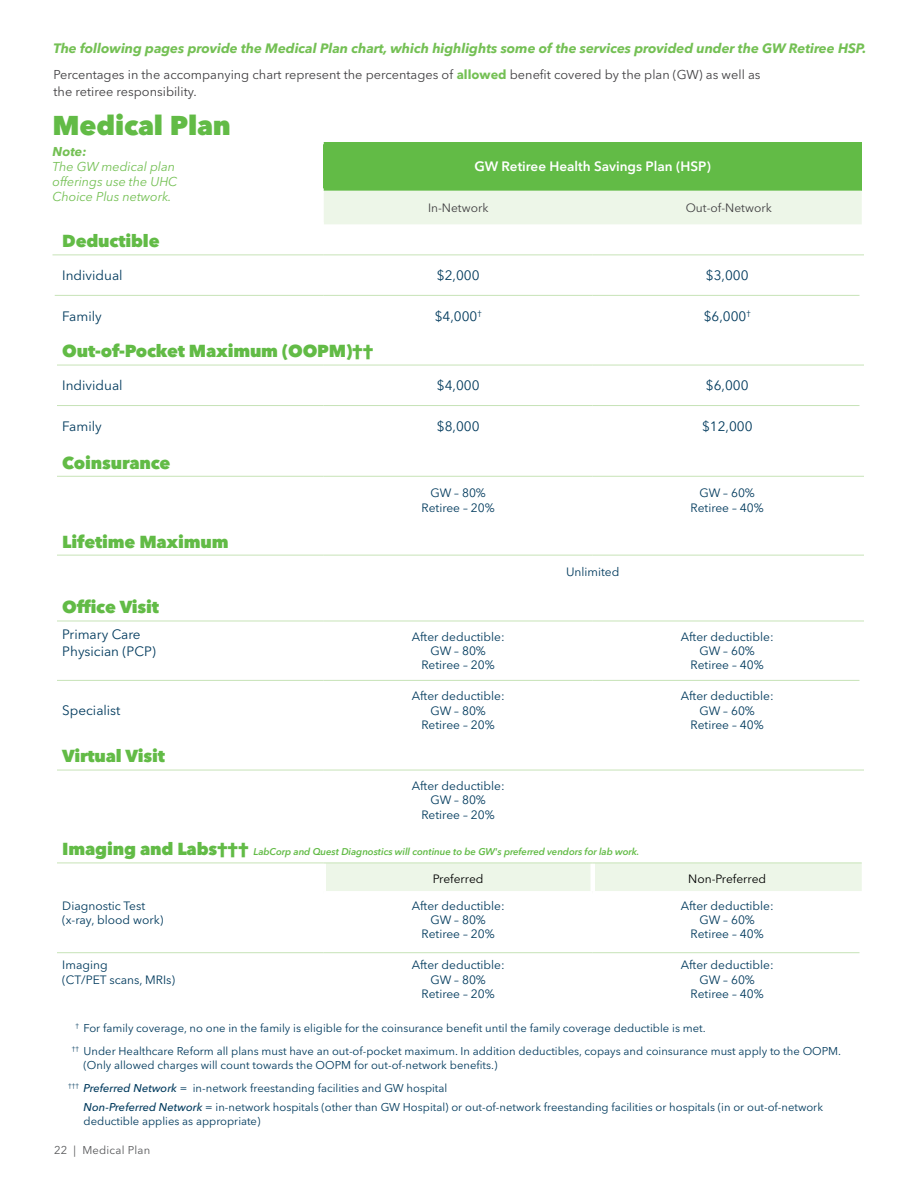
<style>
.page{position:relative;width:918px;height:1188px;background:#fff}
.page>*{position:absolute;margin:0;border:0;box-sizing:border-box;transform-origin:0 0}
.t1{font:800 27px "Avenir Next LT Pro";letter-spacing:-.005em;color:#62bb46}
.t2{font:800 17.25px "Avenir Next LT Pro";letter-spacing:-.01em;color:#62bb46}
.t3{font:13.5px/16.5px "Avenir Next LT Pro";color:#003a5d}
.t4{font:italic 700 13.5px "Avenir Next LT Pro";letter-spacing:-.005em;color:#74c054}
.t5{font:600 13.5px "Avenir Next LT Pro";color:#fff}
.t6{font:12.75px/17.2px "Avenir Next LT Pro";color:#414042}
.t7{font:italic 12.75px/15px "Avenir Next LT Pro";letter-spacing:-.005em;color:#74c054}
.t8{font:italic 700 12.75px "Avenir Next LT Pro";color:#74c054}
.t9{font:12px/14.2px "Avenir Next LT Pro";color:#003a5d;text-align:center}
.t10{font:12px "Avenir Next LT Pro";color:#414042}
.t11{font:12px "Avenir Next LT Pro";color:#000}
.t12{font:11.25px/23.1px "Avenir Next LT Pro";color:#003a5d}
.t13{font:11.25px "Avenir Next LT Pro";letter-spacing:.02em;color:#58595b}
.t14{font:italic 600 9.75px "Avenir Next LT Pro";letter-spacing:-.01em;color:#62bb46}
.s1{font-weight:700;color:#74c054}
.s2{font-weight:500;font-style:italic}
</style>
<div class="page">
<svg style="left:57px;top:144px;width:267px;height:719px"></svg>
<div style="left:324px;top:142px;width:538px;height:49px;background:#62bb46"></div>
<div style="left:324px;top:191px;width:538px;height:33px;background:#edf6e8"></div>
<div style="left:326px;top:864px;width:536px;height:27px;background:#edf6e8"></div>
<div style="left:52px;top:188px;width:272px;height:5px;background:#fff"></div>
<div style="left:52px;top:222px;width:272px;height:5px;background:#fff"></div>
<div style="left:321px;top:255px;width:5px;height:40px;background:#fff"></div>
<div style="left:321px;top:296px;width:5px;height:40px;background:#fff"></div>
<div style="left:321px;top:365px;width:5px;height:40px;background:#fff"></div>
<div style="left:321px;top:406px;width:5px;height:40px;background:#fff"></div>
<div style="left:321px;top:477px;width:5px;height:47px;background:#fff"></div>
<div style="left:321px;top:555px;width:5px;height:32px;background:#fff"></div>
<div style="left:321px;top:621px;width:5px;height:59px;background:#fff"></div>
<div style="left:321px;top:681px;width:5px;height:59px;background:#fff"></div>
<div style="left:321px;top:770px;width:5px;height:59px;background:#fff"></div>
<hr style="left:591px;top:863px;width:4px;height:28px;background:#fff">
<hr style="left:52px;top:255px;width:272px;height:1px;background:#c7e3b7">
<hr style="left:324px;top:255px;width:269px;height:1px;background:#c7e3b7">
<hr style="left:593px;top:255px;width:271px;height:1px;background:#c7e3b7">
<hr style="left:55px;top:295px;width:269px;height:1px;background:#c7e3b7">
<hr style="left:324px;top:295px;width:269px;height:1px;background:#c7e3b7">
<hr style="left:593px;top:295px;width:266px;height:1px;background:#c7e3b7">
<hr style="left:57px;top:365px;width:267px;height:1px;background:#c7e3b7">
<hr style="left:324px;top:365px;width:269px;height:1px;background:#c7e3b7">
<hr style="left:593px;top:365px;width:271px;height:1px;background:#c7e3b7">
<hr style="left:57px;top:405px;width:267px;height:1px;background:#c7e3b7">
<hr style="left:324px;top:405px;width:269px;height:1px;background:#c7e3b7">
<hr style="left:593px;top:405px;width:266px;height:1px;background:#c7e3b7">
<hr style="left:57px;top:476px;width:267px;height:1px;background:#c7e3b7">
<hr style="left:324px;top:476px;width:269px;height:1px;background:#c7e3b7">
<hr style="left:593px;top:476px;width:271px;height:1px;background:#c7e3b7">
<hr style="left:57px;top:555px;width:267px;height:1px;background:#c7e3b7">
<hr style="left:324px;top:555px;width:269px;height:1px;background:#c7e3b7">
<hr style="left:593px;top:555px;width:271px;height:1px;background:#c7e3b7">
<hr style="left:57px;top:621px;width:267px;height:1px;background:#c7e3b7">
<hr style="left:324px;top:621px;width:269px;height:1px;background:#c7e3b7">
<hr style="left:593px;top:621px;width:271px;height:1px;background:#c7e3b7">
<hr style="left:57px;top:680px;width:267px;height:1px;background:#c7e3b7">
<hr style="left:324px;top:680px;width:269px;height:1px;background:#c7e3b7">
<hr style="left:593px;top:680px;width:266px;height:1px;background:#c7e3b7">
<hr style="left:57px;top:770px;width:267px;height:1px;background:#c7e3b7">
<hr style="left:324px;top:770px;width:269px;height:1px;background:#c7e3b7">
<hr style="left:593px;top:770px;width:271px;height:1px;background:#c7e3b7">
<hr style="left:57px;top:863px;width:267px;height:1px;background:#c7e3b7">
<hr style="left:324px;top:863px;width:269px;height:1px;background:#c7e3b7">
<hr style="left:593px;top:863px;width:269px;height:1px;background:#c7e3b7">
<hr style="left:57px;top:952px;width:267px;height:1px;background:#c7e3b7">
<hr style="left:324px;top:952px;width:269px;height:1px;background:#c7e3b7">
<hr style="left:593px;top:952px;width:266px;height:1px;background:#c7e3b7">
<p class="t4" style="left:54px;top:40px;width:815px">The following pages provide the Medical Plan chart, which highlights some of the services provided under the GW Retiree HSP.</p>
<p class="t6" style="left:54px;top:65px;width:708px">Percentages in the accompanying chart represent the percentages of <span class="s1">allowed</span> benefit covered by the plan (GW) as well as the retiree responsibility.</p>
<h1 class="t1" style="left:52px;top:109px;width:180px">Medical Plan</h1>
<p class="t8" style="left:52px;top:144px;width:36px">Note:</p>
<p class="t7" style="left:52px;top:159px;width:127px">The GW medical plan offerings use the UHC<br>Choice Plus network.</p>
<p class="t5" style="left:475px;top:159px;width:238px">GW Retiree Health Savings Plan (HSP)</p>
<p class="t10" style="left:428px;top:201px;width:62px">In-Network</p>
<p class="t10" style="left:686px;top:201px;width:88px">Out-of-Network</p>
<h2 class="t2" style="left:62px;top:231px;width:99px">Deductible</h2>
<p class="t3" style="left:62px;top:267px;width:62px">Individual</p>
<p class="t3" style="left:437px;top:267px;width:44px">$2,000</p>
<p class="t3" style="left:706px;top:267px;width:44px">$3,000</p>
<p class="t3" style="left:62px;top:308px;width:41px">Family</p>
<p class="t3" style="left:435px;top:308px;width:49px">$4,000<sup>†</sup></p>
<p class="t3" style="left:704px;top:308px;width:49px">$6,000<sup>†</sup></p>
<h2 class="t2" style="left:62px;top:341px;width:313px">Out-of-Pocket Maximum (OOPM)††</h2>
<p class="t3" style="left:62px;top:377px;width:62px">Individual</p>
<p class="t3" style="left:437px;top:377px;width:44px">$4,000</p>
<p class="t3" style="left:706px;top:377px;width:44px">$6,000</p>
<p class="t3" style="left:62px;top:418px;width:41px">Family</p>
<p class="t3" style="left:437px;top:418px;width:44px">$8,000</p>
<p class="t3" style="left:702px;top:418px;width:52px">$12,000</p>
<h2 class="t2" style="left:62px;top:452px;width:110px">Coinsurance</h2>
<p class="t9" style="left:422px;top:486px;width:75px">GW – 80%<br>Retiree – 20%</p>
<p class="t9" style="left:691px;top:486px;width:75px">GW – 60%<br>Retiree – 40%</p>
<h2 class="t2" style="left:62px;top:531px;width:168px">Lifetime Maximum</h2>
<p class="t9" style="left:566px;top:564px;width:55px">Unlimited</p>
<h2 class="t2" style="left:62px;top:597px;width:98px">Office Visit</h2>
<p class="t3" style="left:62px;top:626px;width:95px">Primary Care<br>Physician (PCP)</p>
<p class="t9" style="left:412px;top:630px;width:94px">After deductible:<br>GW – 80%<br>Retiree – 20%</p>
<p class="t9" style="left:681px;top:630px;width:94px">After deductible:<br>GW – 60%<br>Retiree – 40%</p>
<p class="t3" style="left:62px;top:702px;width:60px">Specialist</p>
<p class="t9" style="left:412px;top:689px;width:94px">After deductible:<br>GW – 80%<br>Retiree – 20%</p>
<p class="t9" style="left:681px;top:689px;width:94px">After deductible:<br>GW – 60%<br>Retiree – 40%</p>
<h2 class="t2" style="left:62px;top:746px;width:104px">Virtual Visit</h2>
<p class="t9" style="left:412px;top:779px;width:94px">After deductible:<br>GW – 80%<br>Retiree – 20%</p>
<h2 class="t2" style="left:62px;top:839px;width:188px">Imaging and Labs†††</h2>
<p class="t14" style="left:253px;top:846px;width:387px">LabCorp and Quest Diagnostics will continue to be GW's preferred vendors for lab work.</p>
<p class="t11" style="left:433px;top:871px;width:52px">Preferred</p>
<p class="t11" style="left:688px;top:871px;width:79px">Non-Preferred</p>
<p class="t9" style="left:62px;top:899px;width:103px;text-align:left">Diagnostic Test (x-ray, blood work)</p>
<p class="t9" style="left:412px;top:899px;width:94px">After deductible:<br>GW – 80%<br>Retiree – 20%</p>
<p class="t9" style="left:681px;top:899px;width:94px">After deductible:<br>GW – 60%<br>Retiree – 40%</p>
<p class="t9" style="left:62px;top:958px;width:114px;text-align:left">Imaging<br>(CT/PET scans, MRIs)</p>
<p class="t9" style="left:412px;top:958px;width:94px">After deductible:<br>GW – 80%<br>Retiree – 20%</p>
<p class="t9" style="left:681px;top:958px;width:94px">After deductible:<br>GW – 60%<br>Retiree – 40%</p>
<p class="t12" style="left:72px;top:1016px;width:771px;text-indent:4px"><sup>†</sup> For family coverage, no one in the family is eligible for the coinsurance benefit until the family coverage deductible is met.<br><sup>††</sup> Under Healthcare Reform all plans must have an out-of-pocket maximum. In addition deductibles, copays and coinsurance must apply to the OOPM.</p>
<p class="t12" style="left:68px;top:1054px;width:431px;text-indent:15px">(Only allowed charges will count towards the OOPM for out-of-network benefits.) <sup>†††</sup> <span class="s2">Preferred Network</span> = in-network freestanding facilities and GW hospital</p>
<p class="t12" style="left:84px;top:1100px;width:741px;line-height:14.2px"><span class="s2">Non-Preferred Network</span> = in-network hospitals (other than GW Hospital) or out-of-network freestanding facilities or hospitals (in or out-of-network deductible applies as appropriate)</p>
<p class="t13" style="left:54px;top:1144px;width:98px">22 | Medical Plan</p>
</div>
